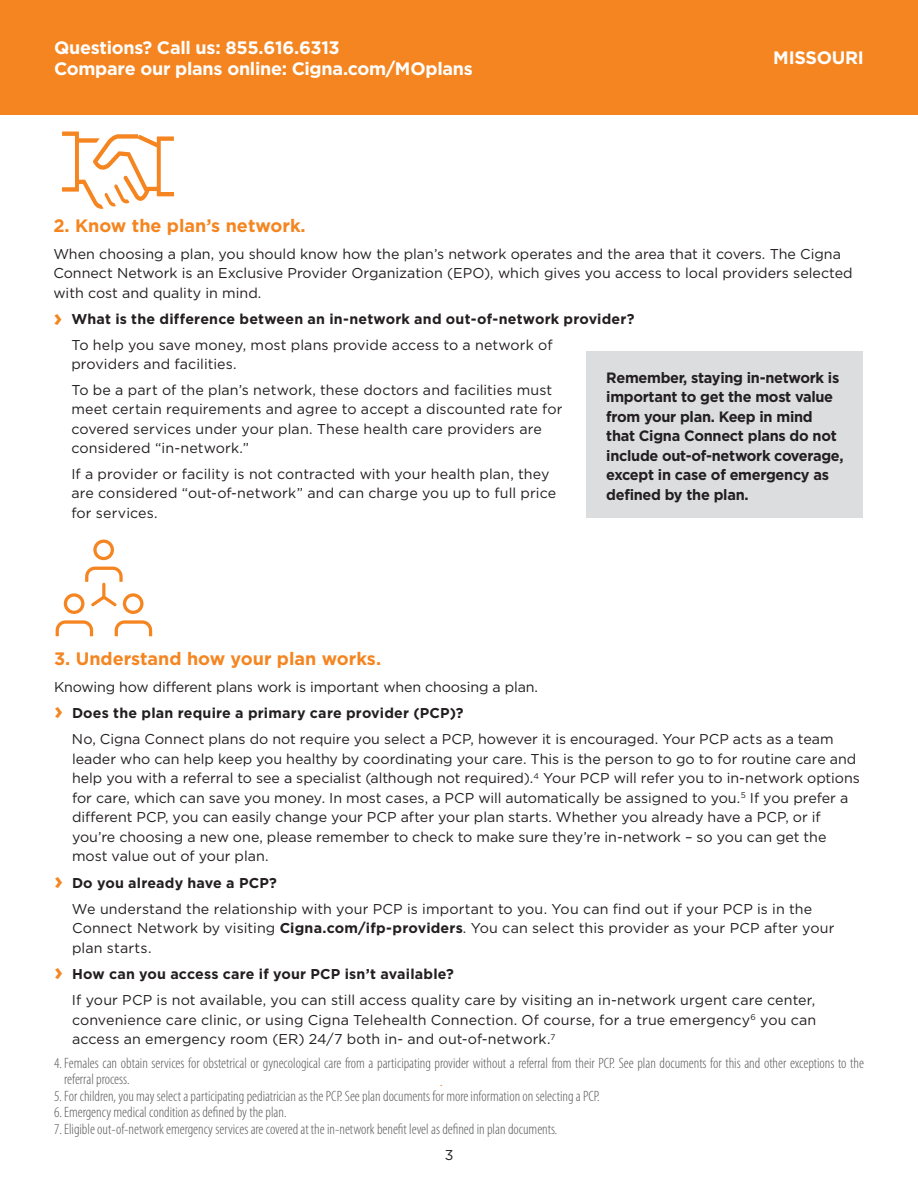
<style>
.page{position:relative;width:918px;height:1188px;background:#fff}
.page>*{position:absolute;margin:0;border:0;box-sizing:border-box;transform-origin:0 0}
.t1{font:700 18px/21px "Gotham";letter-spacing:-.015em;color:#fff}
.Subhead_body_bold_12{font:700 18px "Gotham";color:#f58520}
.Legal_copy_Cat{font:300 condensed 15px/16.5px "Myriad Pro";color:#57585a}
.Legal_copy_Cat-2{font:700 15px/19.5px "Gotham";letter-spacing:-.02em;color:#231f20}
.Body_Text_8_5___12{font:14.25px/19.5px "Gotham";letter-spacing:.005em;color:#231f20}
.Legal_copy_Cat-3{font:14.25px/19.5px "Gotham";color:#231f20}
.Body_Text_8_5___12-2{font:700 14.25px "Gotham";letter-spacing:.015em;color:#231f20}
.s1{font-size:24px;color:#f58520}
.s2{font-weight:700}
</style>
<div class="page">
<div style="left:0;top:0;width:918px;height:114px;background:#f58520"></div>
<div style="left:586px;top:352px;width:277px;height:166px;background:#dcdddf"></div>
<svg style="left:55px;top:539px;width:98px;height:98px"></svg>
<svg style="left:61px;top:131px;width:113px;height:78px"></svg>
<p class="t1" style="left:54px;top:37px;width:420px">Questions? Call us: 855.616.6313<br>Compare our plans online: Cigna.com/MOplans</p>
<p class="t1" style="left:773px;top:47px;width:92px">MISSOURI</p>
<p class="Subhead_body_bold_12" style="left:53px;top:216px;width:254px">2. Know the plan’s network.</p>
<p class="Legal_copy_Cat-3" style="left:53px;top:244px;width:801px">When choosing a plan, you should know how the plan’s network operates and the area that it covers. The Cigna<br>Connect Network is an Exclusive Provider Organization (EPO), which gives you access to local providers selected with cost and quality in mind.</p>
<p class="Body_Text_8_5___12-2" style="left:53px;top:311px;width:583px"><span class="s1">›</span> What is the difference between an in-network and out-of-network provider?</p>
<p class="Body_Text_8_5___12" style="left:71px;top:335px;width:483px">To help you save money, most plans provide access to a network of providers and facilities.</p>
<p class="Body_Text_8_5___12" style="left:71px;top:380px;width:493px">To be a part of the plan’s network, these doctors and facilities must meet certain requirements and agree to accept a discounted rate for covered services under your plan. These health care providers are considered “in-network.”</p>
<p class="Body_Text_8_5___12" style="left:71px;top:464px;width:486px">If a provider or facility is not contracted with your health plan, they are considered “out-of-network” and can charge you up to full price for services.</p>
<p class="Legal_copy_Cat-2" style="left:606px;top:367px;width:239px">Remember, staying in-network is important to get the most value from your plan. Keep in mind that Cigna Connect plans do not include out-of-network coverage, except in case of emergency as defined by the plan.</p>
<p class="Subhead_body_bold_12" style="left:54px;top:648px;width:329px">3. Understand how your plan works.</p>
<p class="Legal_copy_Cat-3" style="left:54px;top:676px;width:486px">Knowing how different plans work is important when choosing a plan.</p>
<p class="Body_Text_8_5___12-2" style="left:54px;top:705px;width:411px"><span class="s1">›</span> Does the plan require a primary care provider (PCP)?</p>
<p class="Body_Text_8_5___12" style="left:72px;top:729px;width:789px">No, Cigna Connect plans do not require you select a PCP, however it is encouraged. Your PCP acts as a team leader who can help keep you healthy by coordinating your care. This is the person to go to for routine care and help you with a referral to see a specialist (although not required).<sup>4</sup> Your PCP will refer you to in-network options for care, which can save you money. In most cases, a PCP will automatically be assigned to you.<sup>5</sup> If you prefer a different PCP, you can easily change your PCP after your plan starts. Whether you already have a PCP, or if you’re choosing a new one, please remember to check to make sure they’re in-network – so you can get the most value out of your plan.</p>
<p class="Body_Text_8_5___12-2" style="left:54px;top:874px;width:225px"><span class="s1">›</span> Do you already have a PCP?</p>
<p class="Body_Text_8_5___12" style="left:72px;top:899px;width:764px">We understand the relationship with your PCP is important to you. You can find out if your PCP is in the<br>Connect Network by visiting <span class="s2">Cigna.com/ifp-providers</span>. You can select this provider as your PCP after your plan starts.</p>
<p class="Body_Text_8_5___12-2" style="left:54px;top:966px;width:401px"><span class="s1">›</span> How can you access care if your PCP isn’t available?</p>
<p class="Body_Text_8_5___12" style="left:72px;top:990px;width:746px;text-align:justify">If your PCP is not available, you can still access quality care by visiting an in-network urgent care center, convenience care clinic, or using Cigna Telehealth Connection. Of course, for a true emergency<sup>6</sup> you can access an emergency room (ER) 24/7 both in- and out-of-network.<sup>7</sup></p>
<p class="Legal_copy_Cat" style="left:64px;top:1055px;width:801px;text-indent:-10px">4. Females can obtain services for obstetrical or gynecological care from a participating provider without a referral from their PCP. See plan documents for this and other exceptions to the referral process.</p>
<p class="Legal_copy_Cat" style="left:54px;top:1088px;width:547px">5. For children, you may select a participating pediatrician as the PCP. See plan documents for more information on selecting a PCP.</p>
<p class="Legal_copy_Cat" style="left:54px;top:1104px;width:234px">6. Emergency medical condition as defined by the plan.</p>
<p class="Legal_copy_Cat" style="left:54px;top:1121px;width:505px">7. Eligible out-of-network emergency services are covered at the in-network benefit level as defined in plan documents.</p>
<p class="Body_Text_8_5___12" style="left:445px;top:1145px;width:10px">3</p>
</div>
